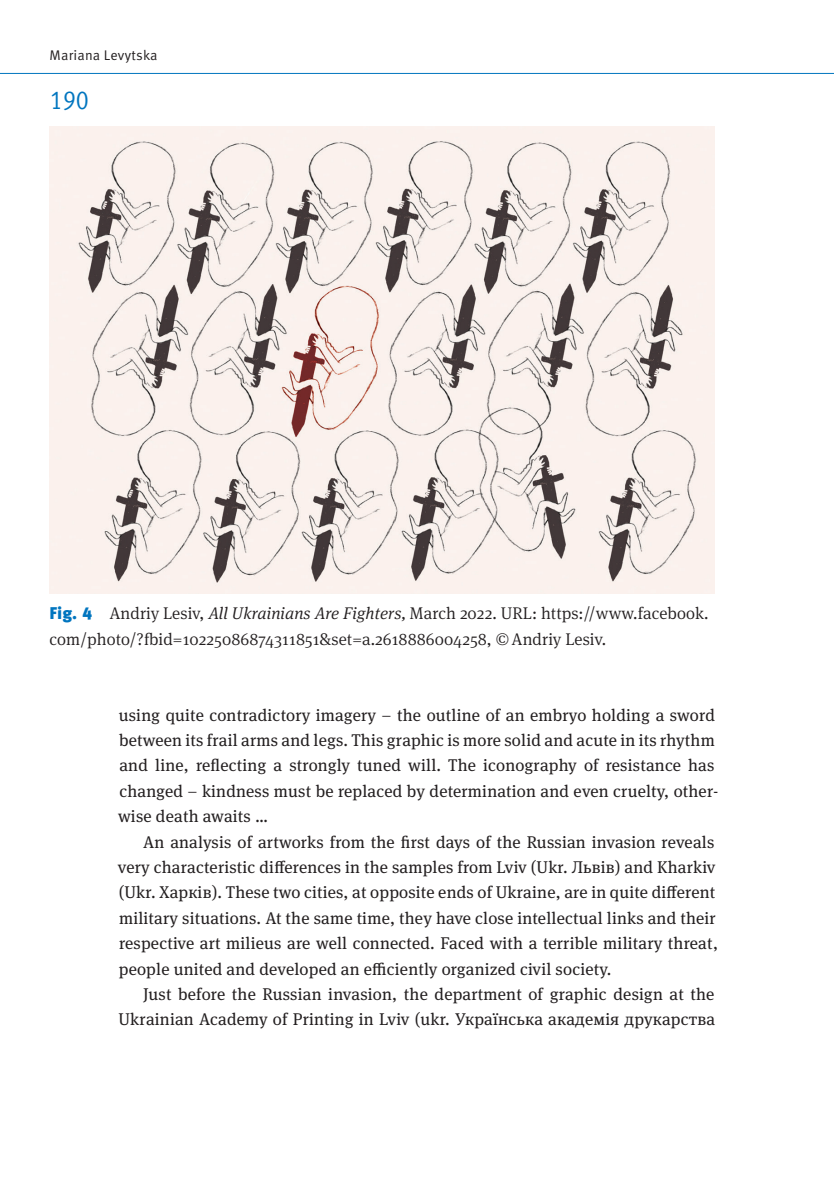
<style>
.page{position:relative;width:834px;height:1191px;background:#fff}
.page>*{position:absolute;margin:0;border:0;box-sizing:border-box;transform-origin:0 0}
.t1{font:26.25px "Meta Pro Cond Norm";color:#0075bf}
.t2{font:16.97px/25.4px "Meta Serif Pro";letter-spacing:.01em;color:#231f20}
.t3{font:300 16.97px/25.4px "Meta Serif Pro";letter-spacing:.005em;color:#231f20}
.t4{font:14px "Meta Pro";letter-spacing:.015em;color:#231f20}
.s1{font-family:"Meta Pro";font-weight:900;color:#0075bf}
.s2{font-style:italic}
</style>
<div class="page">
<hr style="left:0;top:73px;width:833px;height:1px;background:#0075bf">
<img style="left:50px;top:126px;width:664px;height:468px">
<p class="t4" style="left:50px;top:47px;width:109px">Mariana Levytska</p>
<h1 class="t1" style="left:50px;top:81px;width:41px">190</h1>
<p class="t3" style="left:50px;top:600px;width:660px"><span class="s1">Fig. 4</span> Andriy Lesiv, <span class="s2">All Ukrainians Are Fighters,</span> March 2022. URL: https://www.facebook. com/photo/?fbid=10225086874311851&amp;set=a.2618886004258, ©Andriy Lesiv.</p>
<p class="t2" style="left:118px;top:701px;width:601px">using quite contradictory imagery – the outline of an embryo holding a sword between its frail arms and legs. This graphic is more solid and acute in its rhythm and line, reflecting a strongly tuned will. The iconography of resistance has changed – kindness must be replaced by determination and even cruelty, other&shy;wise death awaits …</p>
<p class="t2" style="left:118px;top:828px;width:601px;text-indent:25px">An analysis of artworks from the first days of the Russian invasion reveals very characteristic differences in the samples from Lviv (Ukr. Львів) and Kharkiv (Ukr. Харків). These two cities, at opposite ends of Ukraine, are in quite different military situations. At the same time, they have close intellectual links and their respective art milieus are well connected. Faced with a terrible military threat, people united and developed an efficiently organized civil society.</p>
<p class="t2" style="left:118px;top:980px;width:598px;text-align:right">Just before the Russian invasion, the department of graphic design at the<br>Ukrainian Academy of Printing in Lviv (ukr. Українська академія друкарства</p>
</div>
